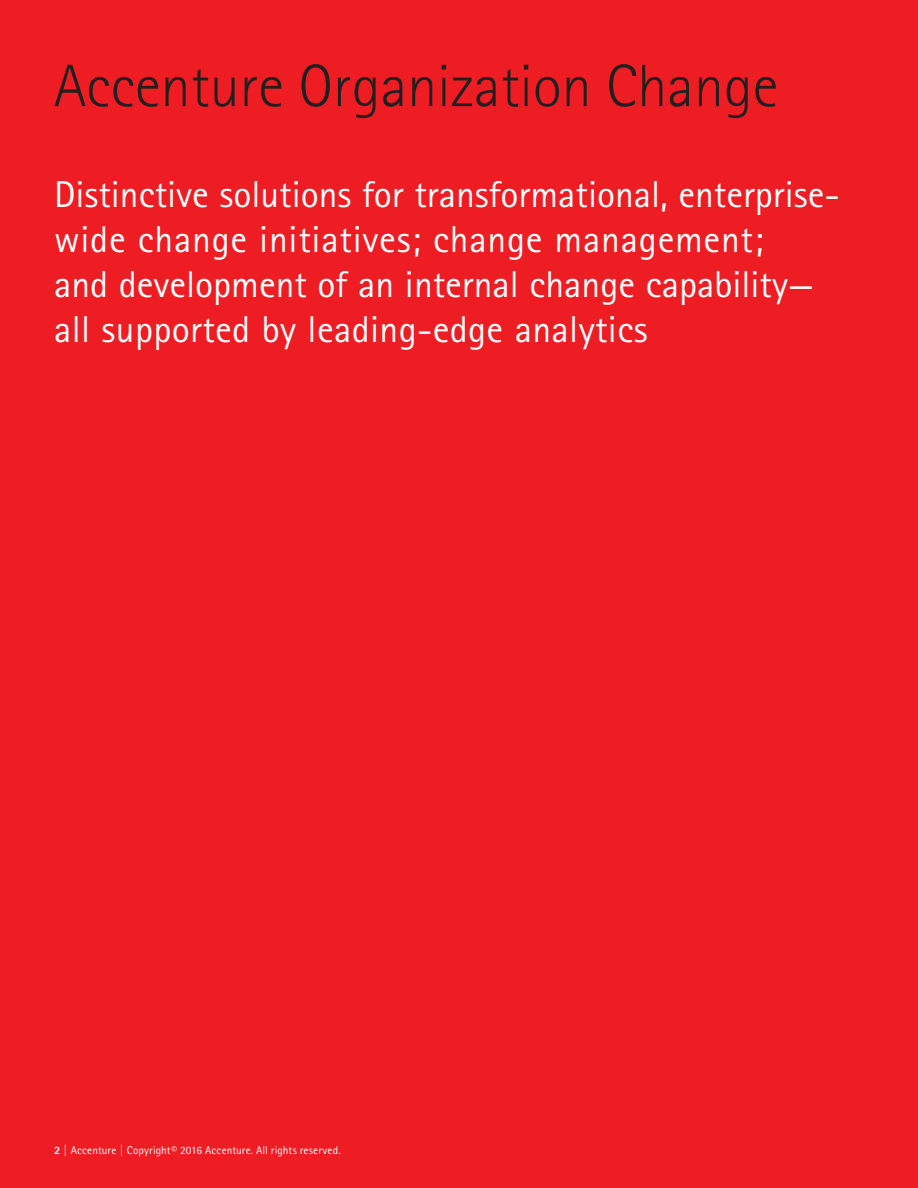
<style>
.page{position:relative;width:918px;height:1188px;background:#ee1d23}
.page>*{position:absolute;margin:0;border:0;box-sizing:border-box;transform-origin:0 0}
.t1{font:300 60px "Agfa Rotis Sans Serif";color:#231f20}
.Intro{font:37.5px/45px "Agfa Rotis Sans Serif";color:#fff}
.Folio{font:11.25px "Agfa Rotis Sans Serif";letter-spacing:.015em;color:#fff}
.s1{font-weight:800;color:#231f20}
.s2{color:#231f20}
</style>
<div class="page">
<p class="t1" style="left:54px;top:51px;width:726px">Accenture Organization Change</p>
<p class="Intro" style="left:54px;top:172px;width:787px">Distinctive solutions for transformational, enterprise&shy;wide change initiatives; change management;<br>and development of an internal change capability— all supported by leading-edge analytics</p>
<p class="Folio" style="left:54px;top:1144px;width:288px"><span class="s1">2 |</span> <span class="s2">Accenture</span> <span class="s1">|</span> Copyright© 2016 Accenture. All rights reserved.</p>
</div>
